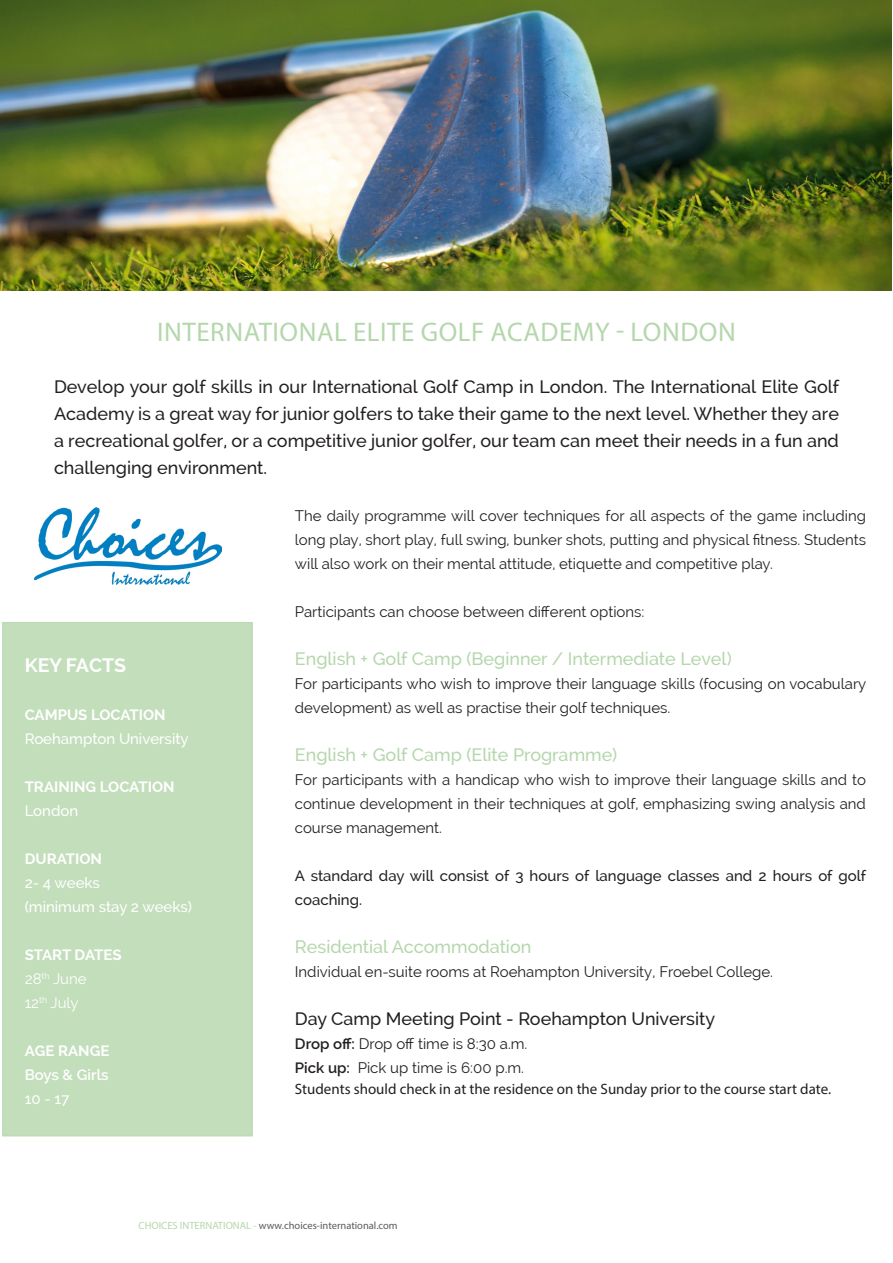
<style>
.page{position:relative;width:893px;height:1263px;background:#fff}
.page>*{position:absolute;margin:0;border:0;box-sizing:border-box;transform-origin:0 0}
.t1{font:27px "Myriad Pro";letter-spacing:.02em;color:#b5d7ac}
.t2{font:700 19.5px "Raleway";color:#fff}
.t3{font:500 18px/27px "Raleway";color:#231f20;text-align:justify}
.t4{font:500 18px "Raleway";color:#b5d7ac}
.t5{font:15px/24px "Raleway";color:#231f20;text-align:justify}
.t6{font:500 15px/24px "Raleway";color:#231f20}
.t7{font:15px "Myriad Pro";color:#231f20}
.t8{font:500 15px "Raleway";color:#fff}
.t9{font:700 15px "Raleway";color:#fff}
.t10{font:15px "Raleway";color:#fff}
.t11{font:600 15px "Raleway";color:#fff}
.t12{font:10.5px "Myriad Pro";color:#5a5a5a}
.s1{font-weight:600}
.s2{color:#b5d7ac}
</style>
<div class="page">
<img style="left:0;top:0;width:891px;height:290px">
<div style="left:2px;top:622px;width:251px;height:514px;background:#c3debb"></div>
<img style="left:34px;top:507px;width:187px;height:78px">
<p class="t1" style="left:157px;top:315px;width:580px">INTERNATIONAL ELITE GOLF ACADEMY - LONDON</p>
<p class="t3" style="left:54px;top:373px;width:787px">Develop your golf skills in our International Golf Camp in London. The International Elite Golf Academy is a great way for junior golfers to take their game to the next level. Whether they are a recreational golfer, or a competitive junior golfer, our team can meet their needs in a fun and challenging environment.</p>
<p class="t2" style="left:25px;top:654px;width:103px">KEY FACTS</p>
<p class="t9" style="left:25px;top:706px;width:143px">CAMPUS LOCATION</p>
<p class="t8" style="left:25px;top:730px;width:166px">Roehampton University</p>
<p class="t9" style="left:25px;top:778px;width:151px">TRAINING LOCATION</p>
<p class="t8" style="left:25px;top:802px;width:55px">London</p>
<p class="t9" style="left:25px;top:850px;width:79px">DURATION</p>
<p class="t8" style="left:25px;top:874px;width:77px">2- 4 weeks</p>
<p class="t8" style="left:25px;top:898px;width:169px">(minimum stay 2 weeks)</p>
<p class="t9" style="left:25px;top:946px;width:98px">START DATES</p>
<p class="t10" style="left:25px;top:970px;width:63px">28<sup>th</sup> June</p>
<p class="t10" style="left:25px;top:994px;width:55px">12<sup>th</sup> July</p>
<p class="t9" style="left:25px;top:1042px;width:86px">AGE RANGE</p>
<p class="t11" style="left:25px;top:1066px;width:86px">Boys &amp; Girls</p>
<p class="t8" style="left:25px;top:1090px;width:46px">10 - 17</p>
<p class="t5" style="left:295px;top:503px;width:573px">The daily programme will cover techniques for all aspects of the game including long play, short play, full swing, bunker shots, putting and physical fitness. Students will also work on their mental attitude, etiquette and competitive play.</p>
<p class="t5" style="left:295px;top:599px;width:351px">Participants can choose between different options:</p>
<p class="t4" style="left:295px;top:648px;width:438px">English + Golf Camp (Beginner / Intermediate Level)</p>
<p class="t5" style="left:295px;top:671px;width:573px">For participants who wish to improve their language skills (focusing on vocabulary development) as well as practise their golf techniques.</p>
<p class="t4" style="left:295px;top:744px;width:324px">English + Golf Camp (Elite Programme)</p>
<p class="t5" style="left:295px;top:767px;width:573px">For participants with a handicap who wish to improve their language skills and to continue development in their techniques at golf, emphasizing swing analysis and course management.</p>
<p class="t6" style="left:295px;top:863px;width:573px">A standard day will consist of 3 hours of language classes and 2 hours of golf coaching.</p>
<p class="t4" style="left:295px;top:936px;width:238px">Residential Accommodation</p>
<p class="t5" style="left:295px;top:959px;width:480px">Individual en-suite rooms at Roehampton University, Froebel College.</p>
<p class="t3" style="left:295px;top:1005px;width:422px">Day Camp Meeting Point - Roehampton University</p>
<p class="t5" style="left:295px;top:1031px;width:234px"><span class="s1">Drop off:</span> Drop off time is 8:30 a.m.</p>
<p class="t5" style="left:295px;top:1055px;width:231px"><span class="s1">Pick up:</span> Pick up time is 6:00 p.m.</p>
<p class="t7" style="left:295px;top:1079px;width:538px">Students should check in at the residence on the Sunday prior to the course start date.</p>
<p class="t12" style="left:139px;top:1219px;width:261px"><span class="s2">CHOICES INTERNATIONAL -</span> www.choices-international.com</p>
</div>
